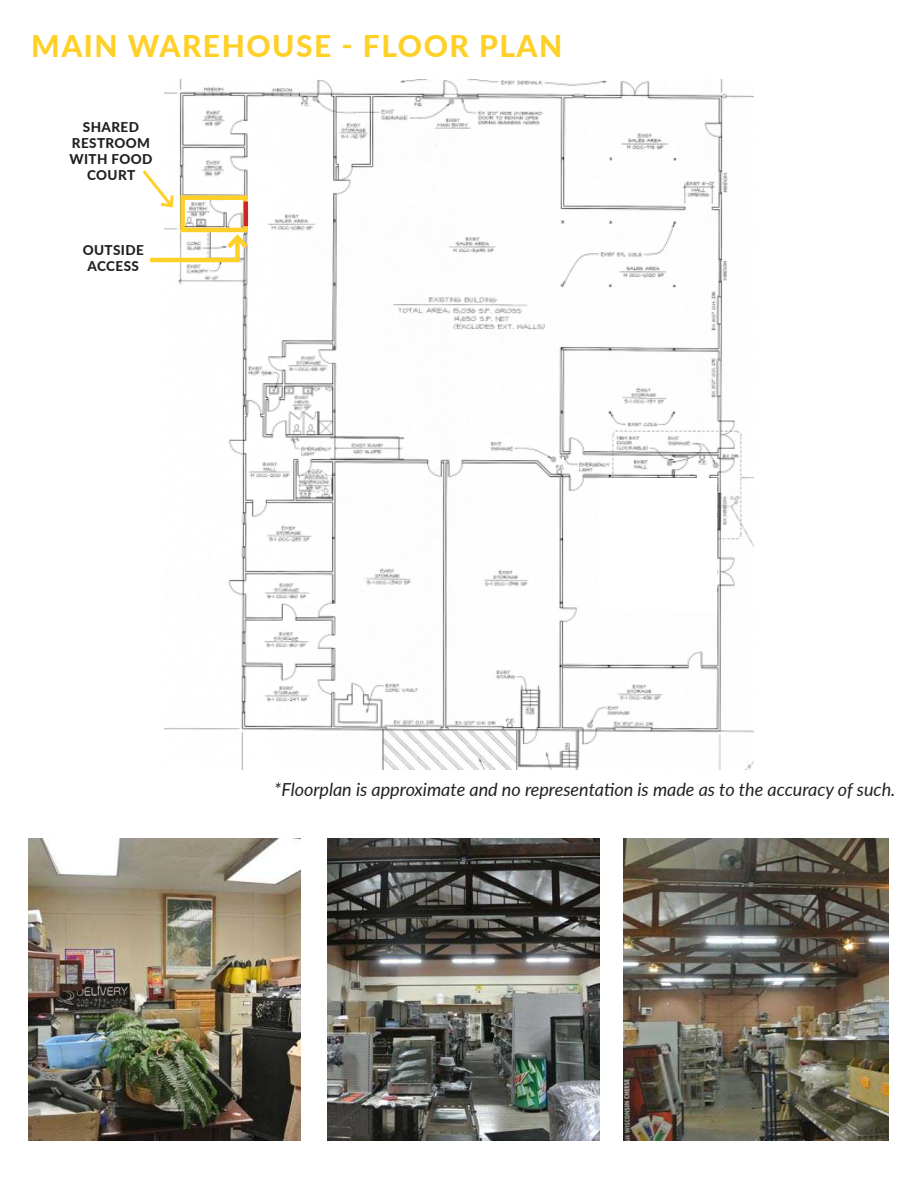
<style>
.page{position:relative;width:918px;height:1188px;background:#fff}
.page>*{position:absolute;margin:0;border:0;box-sizing:border-box;transform-origin:0 0}
.t1{font:800 30px "Lato";letter-spacing:.05em;color:#fed028}
.t2{font:italic 18px "Lato";color:#231f20}
.t3{font:800 13.5px/16.2px "Lato";letter-spacing:.03em;color:#231f20;text-align:center}
</style>
<div class="page">
<img style="left:165px;top:80px;width:588px;height:689px">
<div style="left:180px;top:195px;width:67px;height:37px;border:4px solid #fed028"></div>
<svg style="left:150px;top:231px;width:102px;height:33px"></svg>
<hr style="left:244px;top:201px;width:4px;height:25px;background:#d1232a">
<svg style="left:142px;top:167px;width:34px;height:43px"></svg>
<img style="left:29px;top:839px;width:271px;height:302px">
<img style="left:624px;top:839px;width:265px;height:302px">
<img style="left:328px;top:839px;width:271px;height:302px">
<div style="left:598px;top:478px;width:118px;height:133px;background:#fff"></div>
<p class="t1" style="left:31px;top:23px;width:532px">MAIN WAREHOUSE - FLOOR PLAN</p>
<p class="t3" style="left:83px;top:118px;width:58px">SHARED</p>
<p class="t3" style="left:72px;top:134px;width:80px">RESTROOM</p>
<p class="t3" style="left:69px;top:150px;width:85px">WITH FOOD<br>COURT</p>
<p class="t3" style="left:83px;top:242px;width:63px">OUTSIDE</p>
<p class="t3" style="left:88px;top:258px;width:53px">ACCESS</p>
<p class="t2" style="left:274px;top:776px;width:623px">*Floorplan is approximate and no representation is made as to the accuracy of such.</p>
</div>
